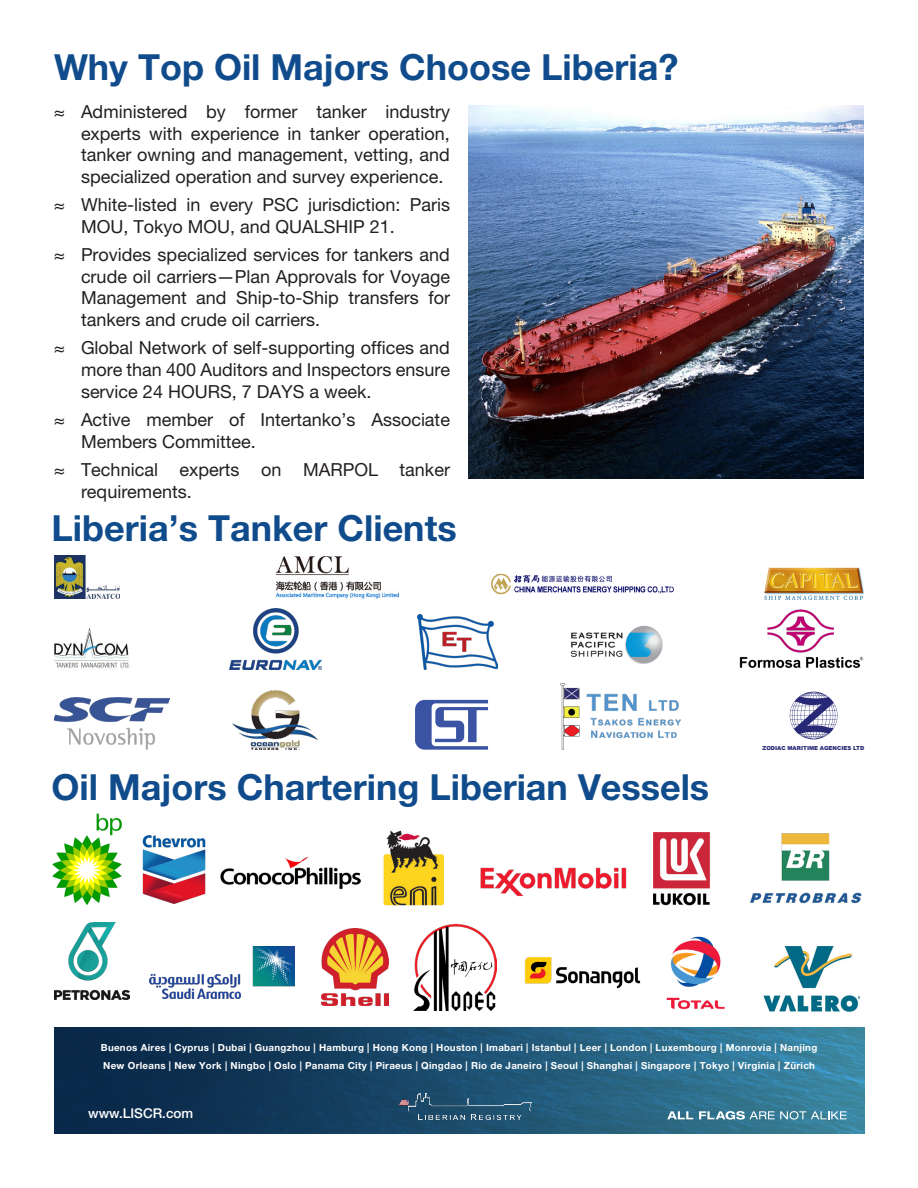
<style>
.page{position:relative;width:918px;height:1188px;background:#fff}
.page>*{position:absolute;margin:0;border:0;box-sizing:border-box;transform-origin:0 0}
.t1{font:700 36px "Helvetica Neue LT Pro";color:#104c8c}
.t2{font:18px/21.6px "Helvetica Neue LT Pro";color:#231f20;text-align:justify}
.t3{font:500 13.5px "Helvetica Neue LT Pro";color:#fff}
.t4{font:700 9.75px "Helvetica Neue LT Pro";letter-spacing:.03em;color:#fff}
.t5{font:900 5.4px "Arial";color:#282976}
</style>
<div class="page">
<svg style="left:790px;top:692px;width:47px;height:47px"></svg>
<svg style="left:415px;top:700px;width:73px;height:50px"></svg>
<img style="left:54px;top:1027px;width:810px;height:107px">
<img style="left:399px;top:1094px;width:132px;height:26px">
<svg style="left:667px;top:1111px;width:26px;height:8px"></svg>
<svg style="left:699px;top:1111px;width:148px;height:9px"></svg>
<img style="left:740px;top:609px;width:124px;height:59px">
<img style="left:418px;top:614px;width:80px;height:56px">
<img style="left:54px;top:697px;width:115px;height:53px">
<img style="left:232px;top:691px;width:86px;height:59px">
<img style="left:54px;top:555px;width:66px;height:43px">
<img style="left:54px;top:628px;width:76px;height:40px">
<img style="left:560px;top:683px;width:121px;height:67px">
<img style="left:468px;top:105px;width:396px;height:373px">
<img style="left:275px;top:556px;width:124px;height:43px">
<img style="left:764px;top:567px;width:101px;height:33px">
<img style="left:570px;top:625px;width:93px;height:39px">
<img style="left:491px;top:573px;width:182px;height:22px">
<img style="left:229px;top:608px;width:92px;height:62px">
<img style="left:52px;top:813px;width:70px;height:92px">
<img style="left:142px;top:835px;width:64px;height:70px">
<img style="left:480px;top:867px;width:147px;height:29px">
<img style="left:763px;top:946px;width:96px;height:66px">
<img style="left:220px;top:856px;width:140px;height:34px">
<img style="left:383px;top:830px;width:62px;height:75px">
<img style="left:653px;top:832px;width:57px;height:73px">
<img style="left:750px;top:833px;width:112px;height:71px">
<img style="left:54px;top:922px;width:76px;height:78px">
<img style="left:149px;top:946px;width:145px;height:53px">
<img style="left:321px;top:929px;width:68px;height:77px">
<img style="left:414px;top:925px;width:83px;height:85px">
<img style="left:524px;top:957px;width:117px;height:32px">
<img style="left:666px;top:936px;width:59px;height:74px">
<p class="t1" style="left:54px;top:45px;width:626px">Why Top Oil Majors Choose Liberia?</p>
<p class="t2" style="left:81px;top:101px;width:370px;text-indent:-27px">≈ Administered by former tanker industry experts with experience in tanker operation, tanker owning and management, vetting, and specialized operation and survey experience.</p>
<p class="t2" style="left:81px;top:194px;width:371px;text-indent:-27px">≈ White-listed in every PSC jurisdiction: Paris<br>MOU, Tokyo MOU, and QUALSHIP 21.</p>
<p class="t2" style="left:81px;top:244px;width:371px;text-indent:-27px">≈ Provides specialized services for tankers and crude oil carriers—Plan Approvals for Voyage Management and Ship-to-Ship transfers for tankers and crude oil carriers.</p>
<p class="t2" style="left:81px;top:337px;width:371px;text-indent:-27px">≈ Global Network of self-supporting offices and more than 400 Auditors and Inspectors ensure service 24 HOURS, 7 DAYS a week.</p>
<p class="t2" style="left:81px;top:409px;width:371px;text-indent:-27px">≈ Active member of Intertanko’s Associate<br>Members Committee.</p>
<p class="t2" style="left:81px;top:458px;width:371px;text-indent:-27px">≈ Technical experts on MARPOL tanker requirements.</p>
<p class="t1" style="left:51px;top:506px;width:407px">Liberia’s Tanker Clients</p>
<p class="t1" style="left:51px;top:765px;width:659px">Oil Majors Chartering Liberian Vessels</p>
<p class="t5" style="left:762px;top:744px;width:103px">ZODIAC MARITIME AGENCIES LTD</p>
<p class="t4" style="left:101px;top:1042px;width:718px">Buenos Aires | Cyprus | Dubai | Guangzhou | Hamburg | Hong Kong | Houston | Imabari | Istanbul | Leer | London | Luxembourg | Monrovia | Nanjing</p>
<p class="t4" style="left:103px;top:1060px;width:713px">New Orleans | New York | Ningbo | Oslo | Panama City | Piraeus | Qingdao | Rio de Janeiro | Seoul | Shanghai | Singapore | Tokyo | Virginia | Zürich</p>
<p class="t3" style="left:88px;top:1105px;width:107px">www.LISCR.com</p>
</div>
